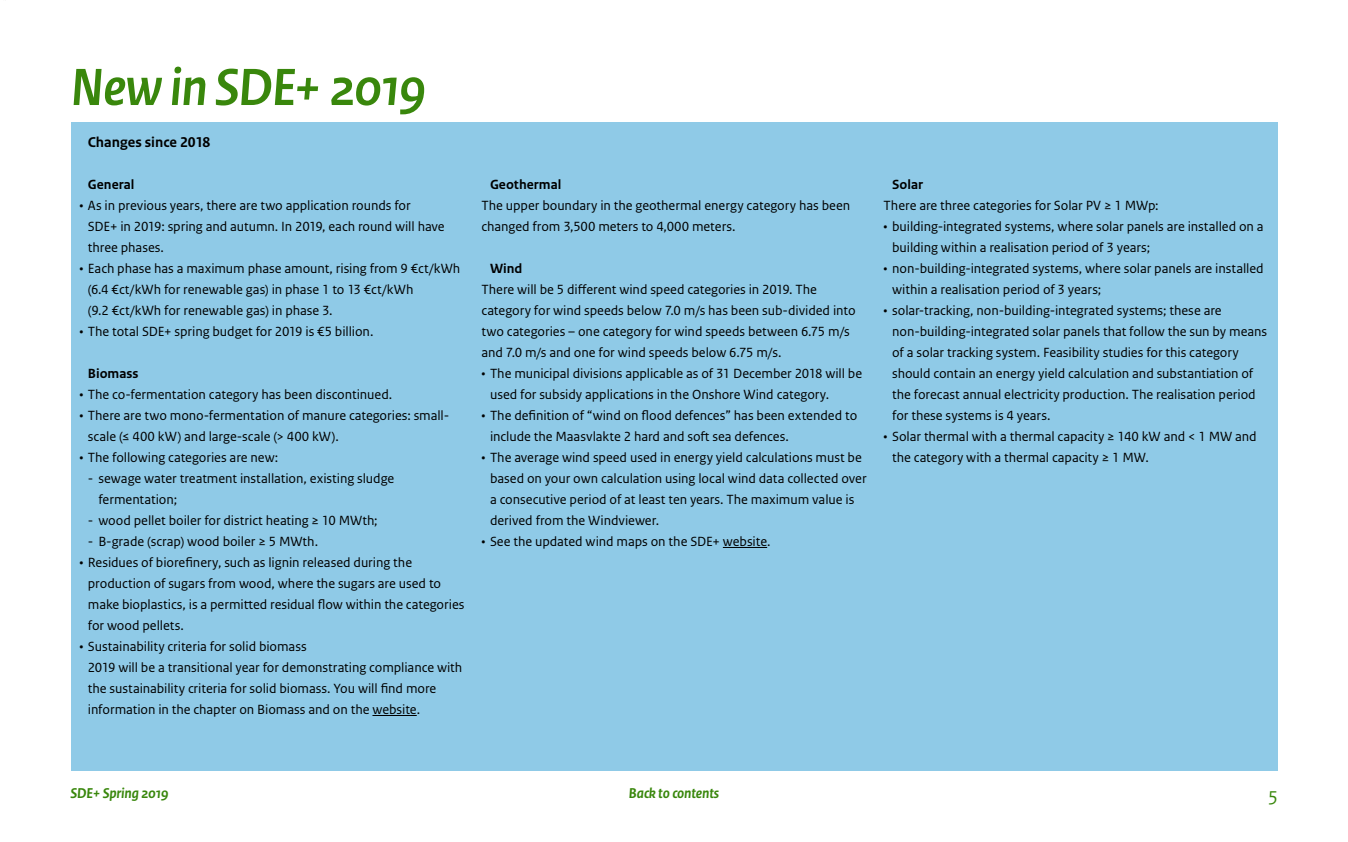
<style>
.page{position:relative;width:1348px;height:842px;background:#fff}
.page>*{position:absolute;margin:0;border:0;box-sizing:border-box;transform-origin:0 0}
.H1_-_Hoofdkop{font:italic 700 55px "Rijksoverheid Sans Heading";letter-spacing:-.015em;color:#39870c}
.t1{font:italic 20px "Rijksoverheid Sans Text";color:#39870c}
.t2{font:italic 700 15px "Rijksoverheid Sans Text";letter-spacing:-.01em;color:#39870c}
.H4_-_plat_kop_bold_1{font:700 15px "Rijksoverheid Sans Text";color:#000}
.P_-_plat{font:14px/21px "Rijksoverheid Sans Text";letter-spacing:-.005em;color:#000}
.H5_-_plat_kop_bold_1{font:700 14px "Rijksoverheid Sans Text";letter-spacing:.005em;color:#000}
</style>
<div class="page">
<div style="left:71px;top:123px;width:1206px;height:648px;background:#8fcae7"></div>
<hr style="left:372px;top:715px;width:45px;height:1px;background:#000">
<hr style="left:723px;top:547px;width:44px;height:1px;background:#000">
<h1 class="H1_-_Hoofdkop" style="left:71px;top:56px;width:357px">New in SDE+ 2019</h1>
<h4 class="H4_-_plat_kop_bold_1" style="left:88px;top:134px;width:124px">Changes since 2018</h4>
<h5 class="H5_-_plat_kop_bold_1" style="left:88px;top:177px;width:48px">General</h5>
<p class="P_-_plat" style="left:88px;top:195px;width:358px;text-indent:-9px">• As in previous years, there are two application rounds for<br>SDE+ in 2019: spring and autumn. In 2019, each round will have three phases.</p>
<p class="P_-_plat" style="left:88px;top:258px;width:374px;text-indent:-9px">• Each phase has a maximum phase amount, rising from 9 €ct/kWh (6.4 €ct/kWh for renewable gas) in phase 1 to 13 €ct/kWh<br>(9.2 €ct/kWh for renewable gas) in phase 3.</p>
<p class="P_-_plat" style="left:79px;top:321px;width:296px">• The total SDE+ spring budget for 2019 is €5 billion.</p>
<h5 class="H5_-_plat_kop_bold_1" style="left:88px;top:366px;width:52px">Biomass</h5>
<p class="P_-_plat" style="left:79px;top:384px;width:314px">• The co-fermentation category has been discontinued.</p>
<p class="P_-_plat" style="left:88px;top:405px;width:363px;text-indent:-9px">• There are two mono-fermentation of manure categories: small&shy;scale (≤ 400 kW) and large-scale (&gt; 400 kW).</p>
<p class="P_-_plat" style="left:79px;top:447px;width:200px">• The following categories are new:</p>
<p class="P_-_plat" style="left:98px;top:468px;width:297px;text-indent:-11px">- sewage water treatment installation, existing sludge fermentation;</p>
<p class="P_-_plat" style="left:88px;top:510px;width:291px">- wood pellet boiler for district heating ≥ 10 MWth;</p>
<p class="P_-_plat" style="left:88px;top:531px;width:232px">- B-grade (scrap) wood boiler ≥ 5 MWth.</p>
<p class="P_-_plat" style="left:88px;top:552px;width:378px;text-indent:-9px">• Residues of biorefinery, such as lignin released during the production of sugars from wood, where the sugars are used to make bioplastics, is a permitted residual flow within the categories for wood pellets.</p>
<p class="P_-_plat" style="left:79px;top:636px;width:229px">• Sustainability criteria for solid biomass</p>
<p class="P_-_plat" style="left:88px;top:657px;width:376px">2019 will be a transitional year for demonstrating compliance with the sustainability criteria for solid biomass. You will find more information in the chapter on Biomass and on the website.</p>
<h5 class="H5_-_plat_kop_bold_1" style="left:490px;top:177px;width:73px">Geothermal</h5>
<p class="P_-_plat" style="left:481px;top:195px;width:370px">The upper boundary in the geothermal energy category has been changed from 3,500 meters to 4,000 meters.</p>
<h5 class="H5_-_plat_kop_bold_1" style="left:490px;top:261px;width:34px">Wind</h5>
<p class="P_-_plat" style="left:481px;top:279px;width:376px">There will be 5 different wind speed categories in 2019. The category for wind speeds below 7.0 m/s has been sub-divided into two categories – one category for wind speeds between 6.75 m/s and 7.0 m/s and one for wind speeds below 6.75 m/s.</p>
<p class="P_-_plat" style="left:490px;top:363px;width:374px;text-indent:-9px">• The municipal divisions applicable as of 31 December 2018 will be used for subsidy applications in the Onshore Wind category.</p>
<p class="P_-_plat" style="left:490px;top:405px;width:369px;text-indent:-9px">• The definition of “wind on flood defences” has been extended to include the Maasvlakte 2 hard and soft sea defences.</p>
<p class="P_-_plat" style="left:490px;top:447px;width:378px;text-indent:-9px">• The average wind speed used in energy yield calculations must be based on your own calculation using local wind data collected over a consecutive period of at least ten years. The maximum value is derived from the Windviewer.</p>
<p class="P_-_plat" style="left:481px;top:531px;width:291px">• See the updated wind maps on the SDE+ website.</p>
<h5 class="H5_-_plat_kop_bold_1" style="left:892px;top:177px;width:32px">Solar</h5>
<p class="P_-_plat" style="left:884px;top:195px;width:277px">There are three categories for Solar PV ≥ 1 MWp:</p>
<p class="P_-_plat" style="left:892px;top:216px;width:373px;text-indent:-9px">• building-integrated systems, where solar panels are installed on a building within a realisation period of 3 years;</p>
<p class="P_-_plat" style="left:892px;top:258px;width:373px;text-indent:-9px">• non-building-integrated systems, where solar panels are installed within a realisation period of 3 years;</p>
<p class="P_-_plat" style="left:892px;top:300px;width:377px;text-indent:-9px">• solar-tracking, non-building-integrated systems; these are non-building-integrated solar panels that follow the sun by means of a solar tracking system. Feasibility studies for this category should contain an energy yield calculation and substantiation of the forecast annual electricity production. The realisation period for these systems is 4 years.</p>
<p class="P_-_plat" style="left:892px;top:426px;width:366px;text-indent:-9px">• Solar thermal with a thermal capacity ≥ 140 kW and &lt; 1 MW and the category with a thermal capacity ≥ 1 MW.</p>
<p class="t2" style="left:71px;top:785px;width:99px">SDE+ Spring 2019</p>
<p class="t2" style="left:629px;top:785px;width:92px">Back to contents</p>
<h2 class="t1" style="left:1269px;top:784px;width:10px">5</h2>
</div>
